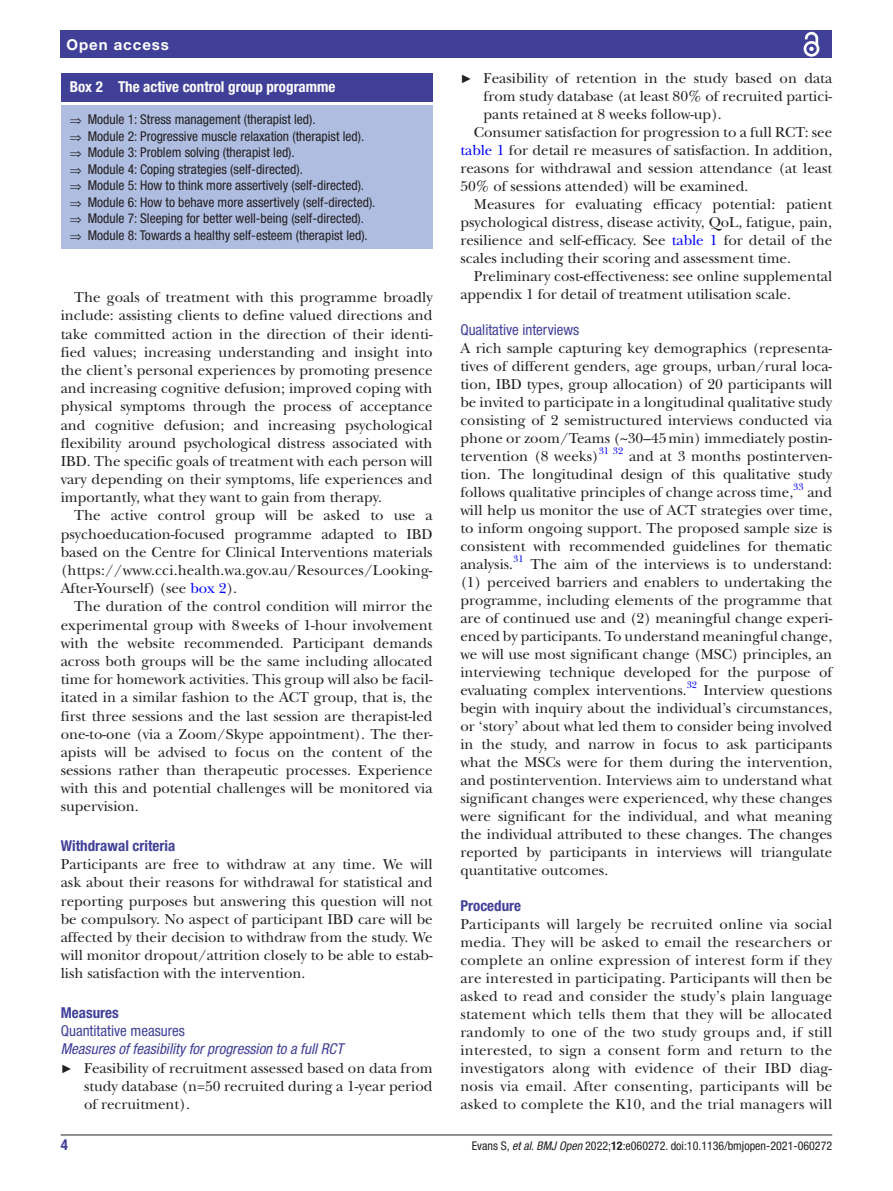
<style>
.page{position:relative;width:893px;height:1191px;background:#fff}
.page>*{position:absolute;margin:0;border:0;box-sizing:border-box;transform-origin:0 0}
.t1{font:15px/18px "New Baskerville";color:#231f20;text-align:justify}
.t2{font:italic condensed 15px "Helvetica Neue LT Std";color:#414099}
.t3{font:condensed 15px "Helvetica Neue LT Std";color:#414099}
.t4{font:700 condensed 15px "Helvetica Neue LT Std";color:#414099}
.t5{font:700 condensed 15px "Helvetica Neue LT Std";color:#fff}
.t6{font:700 15px "Helvetica Neue LT Std";letter-spacing:.065em;color:#fff}
.t7{font:condensed 13.5px/16.5px "Helvetica Neue LT Std";color:#231f20}
.t8{font:condensed 12px "Helvetica Neue LT Std";color:#231f20}
.t9{font:9.9px "New Baskerville";color:#00f}
.s1{color:#00f}
.s2{font-family:"Arial";font-size:12px}
.s3{font-style:italic}
.s4{font-weight:700}
</style>
<div class="page">
<hr style="left:61px;top:1134px;width:771px;height:1px;background:#231f20">
<div style="left:61px;top:31px;width:771px;height:27px;background:#414099"></div>
<svg style="left:803px;top:31px;width:17px;height:26px"></svg>
<div style="left:61px;top:73px;width:372px;height:28px;background:#414099"></div>
<div style="left:61px;top:106px;width:372px;height:143px;background:#afbde1"></div>
<p class="t6" style="left:66px;top:35px;width:104px">Open access</p>
<p class="t5" style="left:70px;top:78px;width:267px">Box 2 The active control group programme</p>
<p class="t7" style="left:70px;top:111px;width:307px">⇒ Module 1: Stress management (therapist led).<br>⇒ Module 2: Progressive muscle relaxation (therapist led). ⇒ Module 3: Problem solving (therapist led).<br>⇒ Module 4: Coping strategies (self-directed).<br>⇒ Module 5: How to think more assertively (self-directed). ⇒ Module 6: How to behave more assertively (self-directed). ⇒ Module 7: Sleeping for better well-being (self-directed). ⇒ Module 8: Towards a healthy self-esteem (therapist led).</p>
<p class="t1" style="left:61px;top:288px;width:373px;text-indent:14px">The goals of treatment with this programme broadly include: assisting clients to define valued directions and take committed action in the direction of their identi&shy;fied values; increasing understanding and insight into the client’s personal experiences by promoting presence and increasing cognitive defusion; improved coping with physical symptoms through the process of acceptance and cognitive defusion; and increasing psychological flexibility around psychological distress associated with IBD. The specific goals of treatment with each person will vary depending on their symptoms, life experiences and importantly, what they want to gain from therapy.</p>
<p class="t1" style="left:61px;top:506px;width:373px;text-indent:14px">The active control group will be asked to use a psychoeducation-focused programme adapted to IBD based on the Centre for Clinical Interventions materials (https://www.cci.health.wa.gov.au/Resources/Looking-After-Yourself) (see <span class="s1">box 2</span>).</p>
<p class="t1" style="left:61px;top:597px;width:373px;text-indent:14px">The duration of the control condition will mirror the experimental group with 8weeks of 1-hour involvement with the website recommended. Participant demands across both groups will be the same including allocated time for homework activities. This group will also be facil&shy;itated in a similar fashion to the ACT group, that is, the first three sessions and the last session are therapist-led one-to-one (via a Zoom/Skype appointment). The ther&shy;apists will be advised to focus on the content of the sessions rather than therapeutic processes. Experience with this and potential challenges will be monitored via supervision.</p>
<p class="t4" style="left:61px;top:836px;width:116px">Withdrawal criteria</p>
<p class="t1" style="left:61px;top:855px;width:373px">Participants are free to withdraw at any time. We will ask about their reasons for withdrawal for statistical and reporting purposes but answering this question will not be compulsory. No aspect of participant IBD care will be affected by their decision to withdraw from the study. We will monitor dropout/attrition closely to be able to estab&shy;lish satisfaction with the intervention.</p>
<p class="t4" style="left:61px;top:1003px;width:60px">Measures</p>
<p class="t3" style="left:61px;top:1022px;width:126px">Quantitative measures</p>
<p class="t2" style="left:61px;top:1040px;width:284px">Measures of feasibility for progression to a full RCT</p>
<p class="t1" style="left:84px;top:1058px;width:350px;text-indent:-23px"><span class="s2">►</span> Feasibility of recruitment assessed based on data from study database (n=50 recruited during a 1-year period of recruitment).</p>
<p class="t1" style="left:460px;top:69px;width:373px"><span class="s2">►</span> Feasibility of retention in the study based on data</p>
<p class="t1" style="left:484px;top:87px;width:350px">from study database (at least 80% of recruited partici-</p>
<p class="t1" style="left:484px;top:105px;width:240px">pants retained at 8 weeks follow-up).</p>
<p class="t1" style="left:474px;top:123px;width:360px">Consumer satisfaction for progression to a full RCT: see</p>
<p class="t1" style="left:460px;top:141px;width:373px"><span class="s1">table 1</span> for detail re measures of satisfaction. In addition,</p>
<p class="t1" style="left:460px;top:159px;width:373px">reasons for withdrawal and session attendance (at least</p>
<p class="t1" style="left:460px;top:177px;width:290px">50% of sessions attended) will be examined.</p>
<p class="t1" style="left:474px;top:195px;width:360px">Measures for evaluating efficacy potential: patient</p>
<p class="t1" style="left:460px;top:213px;width:373px">psychological distress, disease activity, QoL, fatigue, pain,</p>
<p class="t1" style="left:460px;top:231px;width:373px">resilience and self-efficacy. See <span class="s1">table 1</span> for detail of the</p>
<p class="t1" style="left:460px;top:249px;width:332px">scales including their scoring and assessment time.</p>
<p class="t1" style="left:474px;top:267px;width:360px">Preliminary cost-effectiveness: see online supplemental</p>
<p class="t1" style="left:460px;top:285px;width:332px">appendix 1 for detail of treatment utilisation scale.</p>
<p class="t3" style="left:460px;top:321px;width:120px">Qualitative interviews</p>
<p class="t1" style="left:460px;top:339px;width:373px">A rich sample capturing key demographics (representa&shy;tives of different genders, age groups, urban/rural loca&shy;tion, IBD types, group allocation) of 20 participants will be invited to participate in a longitudinal qualitative study consisting of 2 semistructured interviews conducted via phone or zoom/Teams (~30–45min) immediately postin&shy;tervention (8 weeks)</p>
<p class="t9" style="left:599px;top:445px;width:26px">31 32</p>
<p class="t1" style="left:460px;top:447px;width:373px;text-indent:169px">and at 3 months postinterven&shy;tion. The longitudinal design of this qualitative study follows qualitative principles of change across time,</p>
<p class="t9" style="left:793px;top:481px;width:12px">33</p>
<p class="t1" style="left:460px;top:483px;width:373px;text-indent:347px">and will help us monitor the use of ACT strategies over time, to inform ongoing support. The proposed sample size is consistent with recommended guidelines for thematic analysis.</p>
<p class="t9" style="left:513px;top:553px;width:12px">31</p>
<p class="t1" style="left:460px;top:555px;width:373px;text-indent:70px">The aim of the interviews is to understand: (1) perceived barriers and enablers to undertaking the programme, including elements of the programme that are of continued use and (2) meaningful change experi&shy;enced by participants. To understand meaningful change, we will use most significant change (MSC) principles, an interviewing technique developed for the purpose of evaluating complex interventions.</p>
<p class="t9" style="left:687px;top:679px;width:12px">32</p>
<p class="t1" style="left:460px;top:681px;width:373px;text-indent:243px">Interview questions begin with inquiry about the individual’s circumstances, or ‘story’ about what led them to consider being involved in the study, and narrow in focus to ask participants what the MSCs were for them during the intervention, and postintervention. Interviews aim to understand what significant changes were experienced, why these changes were significant for the individual, and what meaning the individual attributed to these changes. The changes reported by participants in interviews will triangulate quantitative outcomes.</p>
<p class="t4" style="left:460px;top:897px;width:62px">Procedure</p>
<p class="t1" style="left:460px;top:915px;width:373px">Participants will largely be recruited online via social media. They will be asked to email the researchers or complete an online expression of interest form if they are interested in participating. Participants will then be asked to read and consider the study’s plain language statement which tells them that they will be allocated randomly to one of the two study groups and, if still interested, to sign a consent form and return to the investigators along with evidence of their IBD diag&shy;nosis via email. After consenting, participants will be asked to complete the K10, and the trial managers will</p>
<p class="t4" style="left:61px;top:1135px;width:9px">4</p>
<p class="t8" style="left:472px;top:1138px;width:362px">Evans S, <span class="s3">et al</span>. <span class="s3">BMJ Open</span> 2022;<span class="s4">12</span>:e060272. doi:10.1136/bmjopen-2021-060272</p>
</div>
